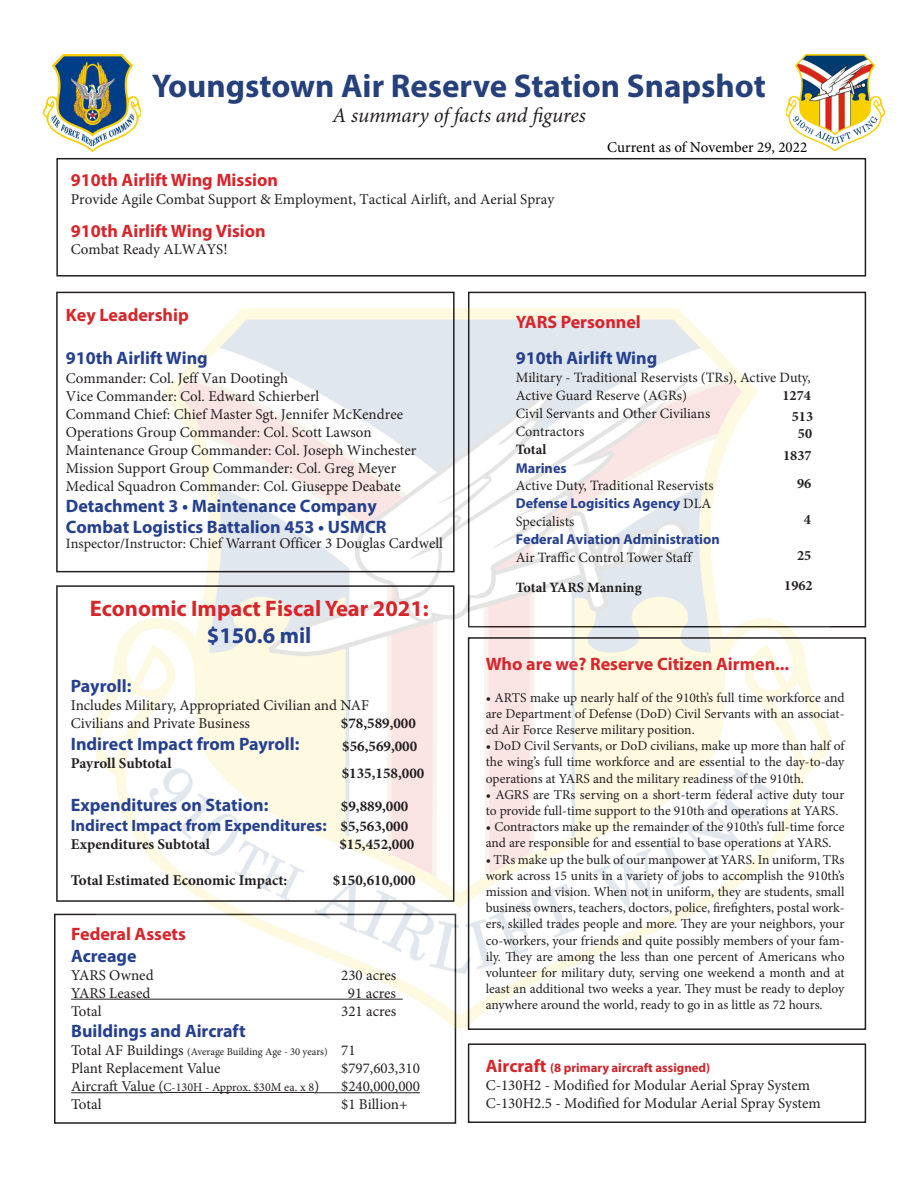
<style>
.page{position:relative;width:918px;height:1188px;background:#fff}
.page>*{position:absolute;margin:0;border:0;box-sizing:border-box;transform-origin:0 0}
.t1{font:700 33px "Myriad Pro";color:#25407b}
.t2{font:700 22.5px/27px "Myriad Pro";color:#d7252a;text-align:center}
.t3{font:italic 21px "Minion Pro";letter-spacing:-.01em;color:#231f20}
.t4{font:700 18px/21.6px "Myriad Pro";color:#25408f}
.t5{font:700 18px "Myriad Pro";color:#d7252a}
.t6{font:700 16.5px "Myriad Pro";color:#25408f}
.t7{font:15px/18px "Minion Pro";color:#231f20}
.t8{font:700 15px "Minion Pro";color:#231f20}
.t9{font:15px "Minion Pro";color:#000}
.t10{font:14.25px/18.3px "Minion Pro";color:#231f20}
.t11{font:700 14.25px/17.1px "Minion Pro";color:#231f20;text-align:center}
.t12{font:13.5px/16.2px "Minion Pro";color:#231f20;text-align:justify}
.t13{font:700 12.75px "Myriad Pro";color:#d1232a}
.t14{font:12px "Minion Pro";color:#231f20}
.t15{font:10.5px "Minion Pro";letter-spacing:-.005em;color:#231f20}
.s1{font-size:14.25px}
.s2{color:#25408f}
.s3{font-family:"Minion Pro";font-size:15px;color:#231f20}
.s4{font-size:15px}
.s5{font-weight:700}
.s6{font-family:"Myriad Pro";font-weight:700;color:#25408f}
.s7{font-size:18px;color:#d7252a}
</style>
<div class="page">
<div style="left:56px;top:158px;width:810px;height:119px;border:2px solid #231f20"></div>
<div style="left:54px;top:914px;width:402px;height:210px;border:2px solid #231f20"></div>
<div style="left:468px;top:1043px;width:398px;height:80px;border:2px solid #231f20"></div>
<img style="left:96px;top:309px;width:733px;height:718px">
<hr style="left:71px;top:999px;width:332px;height:1px;background:#231f20">
<hr style="left:71px;top:1092px;width:93px;height:1px;background:#231f20">
<hr style="left:164px;top:1092px;width:150px;height:1px;background:#231f20">
<hr style="left:314px;top:1092px;width:106px;height:1px;background:#231f20">
<div style="left:56px;top:292px;width:399px;height:280px;border:2px solid #231f20"></div>
<div style="left:56px;top:585px;width:398px;height:317px;border:2px solid #231f20"></div>
<div style="left:468px;top:637px;width:398px;height:393px;border:2px solid #231f20"></div>
<img style="left:787px;top:54px;width:98px;height:96px">
<img style="left:43px;top:54px;width:97px;height:98px">
<p class="t1" style="left:152px;top:64px;width:616px">Youngstown Air Reserve Station Snapshot</p>
<p class="t3" style="left:332px;top:101px;width:255px">A summary of facts and figures</p>
<p class="t5" style="left:71px;top:168px;width:209px">910th Airlift Wing Mission</p>
<p class="t7" style="left:71px;top:190px;width:485px">Provide Agile Combat Support &amp; Employment, Tactical Airlift, and Aerial Spray</p>
<p class="t5" style="left:71px;top:219px;width:196px">910th Airlift Wing Vision</p>
<p class="t7" style="left:71px;top:241px;width:158px">Combat Ready ALWAYS!</p>
<p class="t9" style="left:607px;top:137px;width:202px">Current as of November 29, 2022</p>
<p class="t5" style="left:66px;top:303px;width:124px">Key Leadership</p>
<p class="t4" style="left:66px;top:347px;width:143px">910th Airlift Wing</p>
<p class="t7" style="left:66px;top:369px;width:352px">Commander: Col. Jeff Van Dootingh<br>Vice Commander: Col. Edward Schierberl<br>Command Chief: Chief Master Sgt. Jennifer McKendree Operations Group Commander: Col. Scott Lawson Maintenance Group Commander: Col. Joseph Winchester Mission Support Group Commander: Col. Greg Meyer Medical Squadron Commander: Col. Giuseppe Deabate</p>
<p class="t4" style="left:66px;top:494px;width:322px">Detachment 3 • Maintenance Company<br>Combat Logistics Battalion 453 • USMCR</p>
<p class="t7" style="left:66px;top:535px;width:379px"><span class="s1">Inspector/Instructor:</span> Chief Warrant Officer 3 Douglas Cardwell</p>
<p class="t2" style="left:90px;top:595px;width:340px">Economic Impact Fiscal Year 2021: <span class="s2">$150.6 mil</span></p>
<p class="t4" style="left:71px;top:675px;width:62px">Payroll:</p>
<p class="t7" style="left:71px;top:696px;width:300px">Includes Military, Appropriated Civilian and NAF</p>
<p class="t7" style="left:71px;top:714px;width:181px">Civilians and Private Business</p>
<p class="t8" style="left:341px;top:713px;width:77px">$78,589,000</p>
<p class="t4" style="left:71px;top:732px;width:230px">Indirect Impact from Payroll:</p>
<p class="t8" style="left:342px;top:736px;width:77px">$56,569,000</p>
<p class="t8" style="left:71px;top:752px;width:102px">Payroll Subtotal</p>
<p class="t8" style="left:342px;top:762px;width:84px">$135,158,000</p>
<p class="t4" style="left:71px;top:793px;width:199px">Expenditures on Station:</p>
<p class="t8" style="left:341px;top:796px;width:69px">$9,889,000</p>
<p class="t6" style="left:71px;top:814px;width:339px">Indirect Impact from Expenditures: <span class="s3">$5,563,000</span></p>
<p class="t8" style="left:71px;top:833px;width:141px">Expenditures Subtotal</p>
<p class="t8" style="left:339px;top:833px;width:77px">$15,452,000</p>
<p class="t8" style="left:71px;top:869px;width:218px">Total Estimated Economic Impact:</p>
<p class="t8" style="left:333px;top:869px;width:84px">$150,610,000</p>
<p class="t5" style="left:71px;top:922px;width:116px">Federal Assets</p>
<p class="t4" style="left:71px;top:944px;width:67px">Acreage</p>
<p class="t7" style="left:71px;top:966px;width:84px">YARS Owned</p>
<p class="t7" style="left:341px;top:966px;width:57px">230 acres</p>
<p class="t7" style="left:71px;top:984px;width:81px">YARS Leased</p>
<p class="t7" style="left:348px;top:984px;width:49px">91 acres</p>
<p class="t7" style="left:71px;top:1002px;width:32px">Total</p>
<p class="t7" style="left:341px;top:1002px;width:57px">321 acres</p>
<p class="t4" style="left:71px;top:1020px;width:176px">Buildings and Aircraft</p>
<p class="t15" style="left:71px;top:1045px;width:286px"><span class="s4">Total AF Buildings</span> (Average Building Age - 30 years) <span class="s4">71</span></p>
<p class="t7" style="left:71px;top:1060px;width:151px">Plant Replacement Value</p>
<p class="t7" style="left:341px;top:1060px;width:80px">$797,603,310</p>
<p class="t14" style="left:71px;top:1079px;width:250px"><span class="s4">Aircraft Value (</span>C-130H - Approx. $30M ea. x 8<span class="s4">)</span></p>
<p class="t7" style="left:341px;top:1078px;width:80px">$240,000,000</p>
<p class="t7" style="left:71px;top:1096px;width:32px">Total</p>
<p class="t7" style="left:341px;top:1096px;width:68px">$1 Billion+</p>
<p class="t5" style="left:516px;top:310px;width:127px">YARS Personnel</p>
<p class="t4" style="left:516px;top:346px;width:143px">910th Airlift Wing</p>
<p class="t10" style="left:516px;top:368px;width:296px">Military - Traditional Reservists (TRs), Active Duty,</p>
<p class="t11" style="left:783px;top:387px;width:30px">1274</p>
<p class="t11" style="left:792px;top:408px;width:23px">513<br>50</p>
<p class="t11" style="left:783px;top:447px;width:30px">1837</p>
<p class="t11" style="left:797px;top:475px;width:16px">96</p>
<p class="t11" style="left:804px;top:511px;width:9px">4</p>
<p class="t11" style="left:797px;top:547px;width:16px">25</p>
<p class="t10" style="left:516px;top:386px;width:196px">Active Guard Reserve (AGRs)<br>Civil Servants and Other Civilians<br>Contractors<br><span class="s5">Total<br></span><span class="s6">Marines</span></p>
<p class="t10" style="left:516px;top:476px;width:206px">Active Duty, Traditional Reservists<br><span class="s6">Defense Logisitics Agency</span> DLA<br>Specialists<br><span class="s6">Federal Aviation Administration<br></span>Air Traffic Control Tower Staff</p>
<p class="t11" style="left:516px;top:579px;width:127px">Total YARS Manning</p>
<p class="t11" style="left:784px;top:577px;width:30px">1962</p>
<p class="t5" style="left:486px;top:652px;width:305px">Who are we? Reserve Citizen Airmen...</p>
<p class="t12" style="left:486px;top:689px;width:360px">• ARTS make up nearly half of the 910th’s full time workforce and are Department of Defense (DoD) Civil Servants with an associat&shy;ed Air Force Reserve military position.</p>
<p class="t12" style="left:486px;top:738px;width:360px">• DoD Civil Servants, or DoD civilians, make up more than half of the wing’s full time workforce and are essential to the day-to-day operations at YARS and the military readiness of the 910th.</p>
<p class="t12" style="left:486px;top:786px;width:360px">• AGRS are TRs serving on a short-term federal active duty tour to provide full-time support to the 910th and operations at YARS.</p>
<p class="t12" style="left:486px;top:819px;width:360px">• Contractors make up the remainder of the 910th’s full-time force and are responsible for and essential to base operations at YARS.</p>
<p class="t12" style="left:486px;top:851px;width:360px">• TRs make up the bulk of our manpower at YARS. In uniform, TRs work across 15 units in a variety of jobs to accomplish the 910th’s mission and vision. When not in uniform, they are students, small business owners, teachers, doctors, police, firefighters, postal work&shy;ers, skilled trades people and more. They are your neighbors, your co-workers, your friends and quite possibly members of your fam&shy;ily. They are among the less than one percent of Americans who volunteer for military duty, serving one weekend a month and at least an additional two weeks a year. They must be ready to deploy anywhere around the world, ready to go in as little as 72 hours.</p>
<p class="t13" style="left:486px;top:1059px;width:226px"><span class="s7">Aircraft</span> (8 primary aircraft assigned)</p>
<p class="t7" style="left:486px;top:1076px;width:337px">C-130H2 - Modified for Modular Aerial Spray System<br>C-130H2.5 - Modified for Modular Aerial Spray System</p>
</div>
